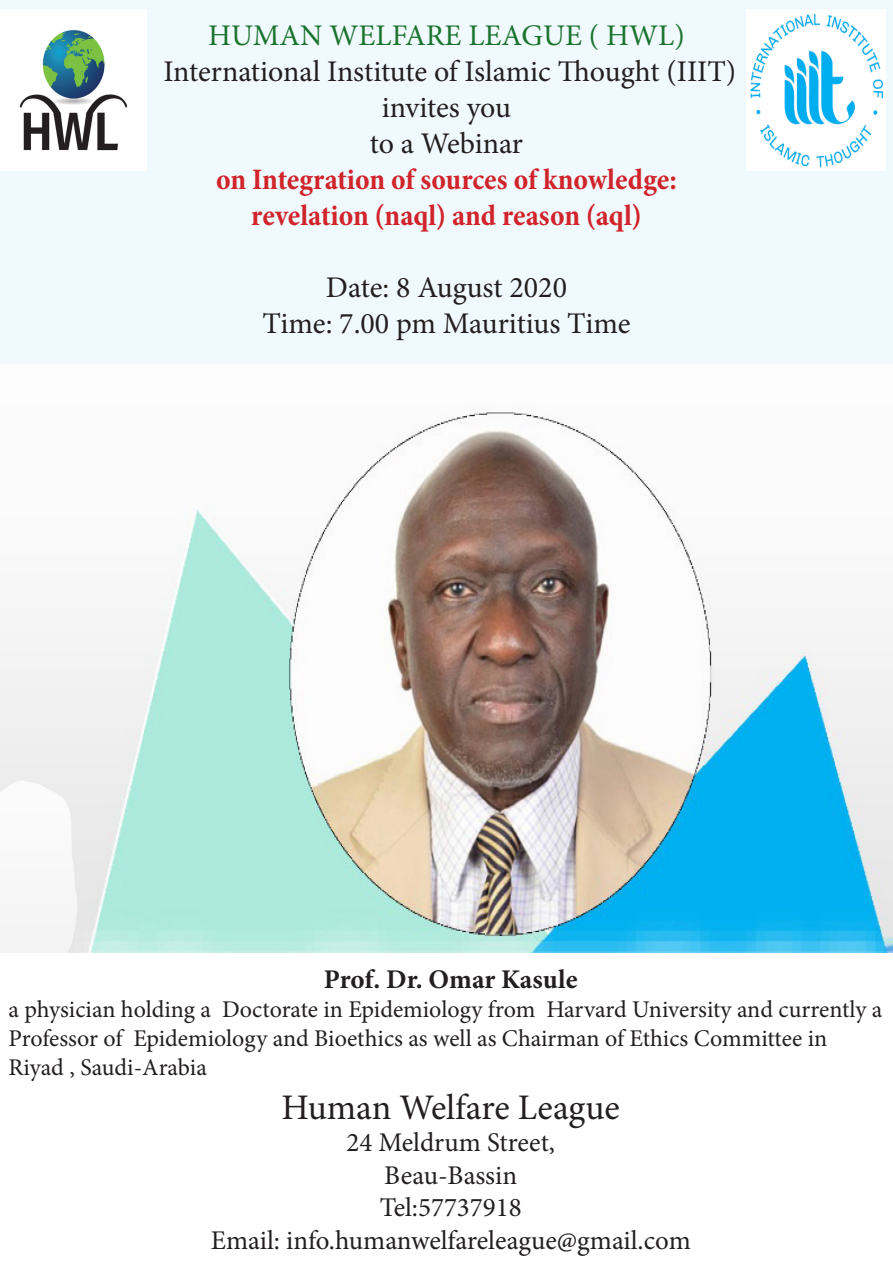
<style>
.page{position:relative;width:893px;height:1263px;background:#fff}
.page>*{position:absolute;margin:0;border:0;box-sizing:border-box;transform-origin:0 0}
.t1{font:36px "Minion Pro";letter-spacing:-.005em;color:#231f20}
.t2{font:30px "Minion Pro";letter-spacing:-.005em;color:#231f20}
.t3{font:700 condensed 30px "Minion Pro";color:#d1232a}
.t4{font:30px "Minion Pro";color:#1a742d}
.t5{font:27px "Minion Pro";color:#231f20}
.t6{font:700 27px "Minion Pro";color:#231f20}
.t7{font:24px/28.8px "Minion Pro";color:#231f20}
</style>
<div class="page">
<img style="left:0;top:357px;width:893px;height:595px">
<div style="left:0;top:0;width:893px;height:357px;background:#f0f9fd"></div>
<img style="left:746px;top:10px;width:139px;height:161px">
<img style="left:0;top:10px;width:147px;height:161px">
<p class="t4" style="left:208px;top:16px;width:478px">HUMAN WELFARE LEAGUE ( HWL)</p>
<p class="t2" style="left:163px;top:52px;width:574px">International Institute of Islamic Thought (IIIT)</p>
<p class="t2" style="left:382px;top:88px;width:131px">invites you</p>
<p class="t2" style="left:370px;top:124px;width:155px">to a Webinar</p>
<p class="t3" style="left:216px;top:159px;width:462px">on Integration of sources of knowledge:</p>
<p class="t3" style="left:251px;top:195px;width:392px">revelation (naql) and reason (aql)</p>
<p class="t2" style="left:326px;top:268px;width:243px">Date: 8 August 2020</p>
<p class="t2" style="left:262px;top:304px;width:370px">Time: 7.00 pm Mauritius Time</p>
<p class="t6" style="left:324px;top:961px;width:255px">Prof. Dr. Omar Kasule</p>
<p class="t7" style="left:9px;top:995px;width:875px">a physician holding a Doctorate in Epidemiology from Harvard University and currently a<br>Professor of Epidemiology and Bioethics as well as Chairman of Ethics Committee in</p>
<p class="t7" style="left:9px;top:1053px;width:200px">Riyad , Saudi-Arabia</p>
<p class="t1" style="left:282px;top:1083px;width:340px">Human Welfare League</p>
<p class="t5" style="left:346px;top:1125px;width:210px">24 Meldrum Street,</p>
<p class="t5" style="left:384px;top:1157px;width:134px">Beau-Bassin</p>
<p class="t5" style="left:380px;top:1189px;width:144px">Tel:57737918</p>
<p class="t5" style="left:211px;top:1222px;width:482px">Email: info.humanwelfareleague@gmail.com</p>
</div>
